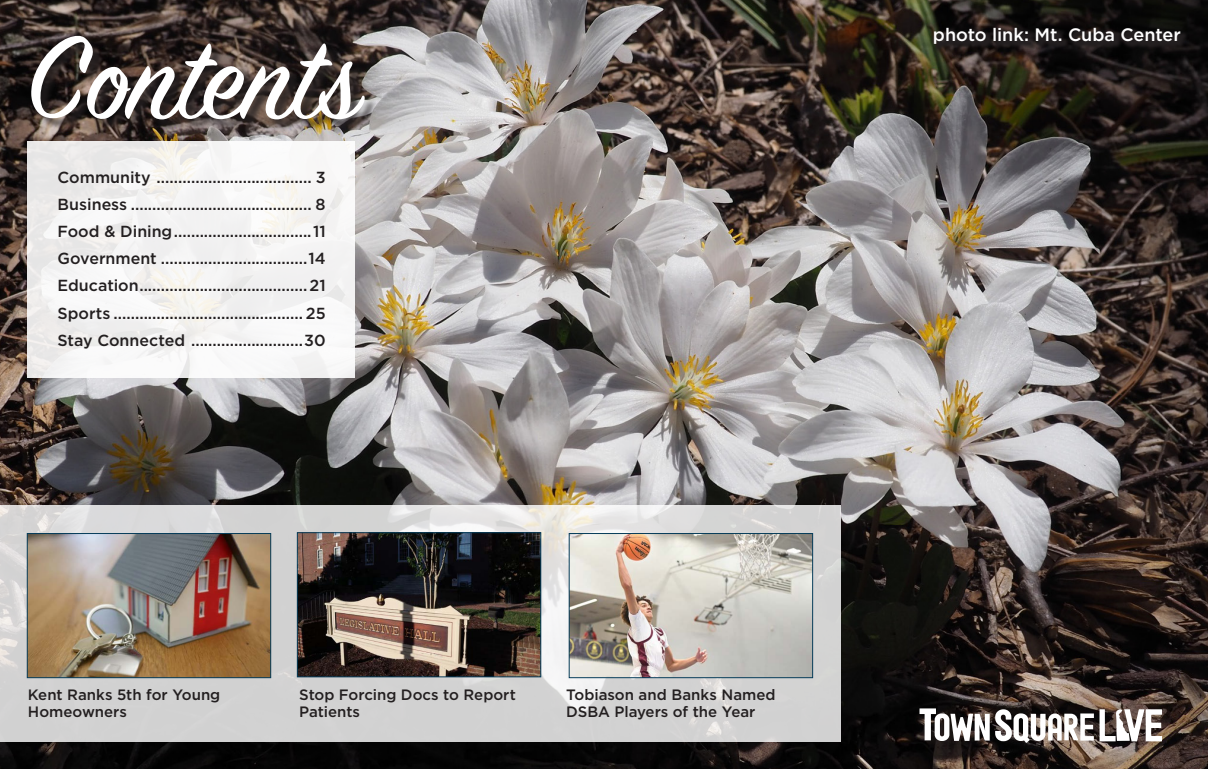
<style>
.page{position:relative;width:1208px;height:769px;background:#fff}
.page>*{position:absolute;margin:0;border:0;box-sizing:border-box;transform-origin:0 0}
.t1{font:128.5px "Sign Painter House Script";color:#fff}
.t2{font:500 18px "Gotham";letter-spacing:-.005em;color:#fff}
.t3{font:500 16px "Gotham";color:#231f20}
.t4{font:500 15px/17px "Gotham";color:#231f20}
</style>
<div class="page">
<img style="left:0;top:0;width:1207px;height:768px">
<div style="left:33px;top:37px;width:344px;height:94px;background:#231f20;opacity:.75"></div>
<svg style="left:1099px;top:708px;width:62px;height:33px"></svg>
<svg style="left:919px;top:708px;width:70px;height:32px"></svg>
<svg style="left:995px;top:708px;width:98px;height:34px"></svg>
<div style="left:27px;top:142px;width:327px;height:235px;background:linear-gradient(to right,#efeeee,#f8f8f7)"></div>
<svg style="left:0;top:505px;width:840px;height:236px;background:#d4d4d4"></svg>
<img style="left:29px;top:535px;width:240px;height:140px">
<div style="left:27px;top:533px;width:244px;height:144px;border:1px solid #073d5a"></div>
<img style="left:299px;top:534px;width:240px;height:140px">
<div style="left:297px;top:532px;width:244px;height:144px;border:1px solid #073d5a"></div>
<img style="left:571px;top:535px;width:239px;height:140px">
<div style="left:569px;top:533px;width:243px;height:144px;border:1px solid #073d5a"></div>
<svg style="left:932px;top:26px;width:256px;height:26px;background:#1b1717"></svg>
<p class="t1" style="left:27px;top:0;width:334px">Contents</p>
<p class="t3" style="left:58px;top:167px;width:270px">Community .................................... 3</p>
<p class="t3" style="left:58px;top:194px;width:270px">Business .......................................... 8</p>
<p class="t3" style="left:58px;top:221px;width:269px">Food &amp; Dining................................11</p>
<p class="t3" style="left:58px;top:248px;width:270px">Government ..................................14</p>
<p class="t3" style="left:58px;top:275px;width:269px">Education.......................................21</p>
<p class="t3" style="left:58px;top:302px;width:270px">Sports ............................................ 25</p>
<p class="t3" style="left:58px;top:329px;width:269px">Stay Connected ..........................30</p>
<p class="t4" style="left:28px;top:685px;width:194px">Kent Ranks 5th for Young<br>Homeowners</p>
<p class="t4" style="left:299px;top:685px;width:218px">Stop Forcing Docs to Report<br>Patients</p>
<p class="t4" style="left:566px;top:685px;width:211px">Tobiason and Banks Named<br>DSBA Players of the Year</p>
<p class="t2" style="left:932px;top:23px;width:249px">photo link: Mt. Cuba Center</p>
</div>
